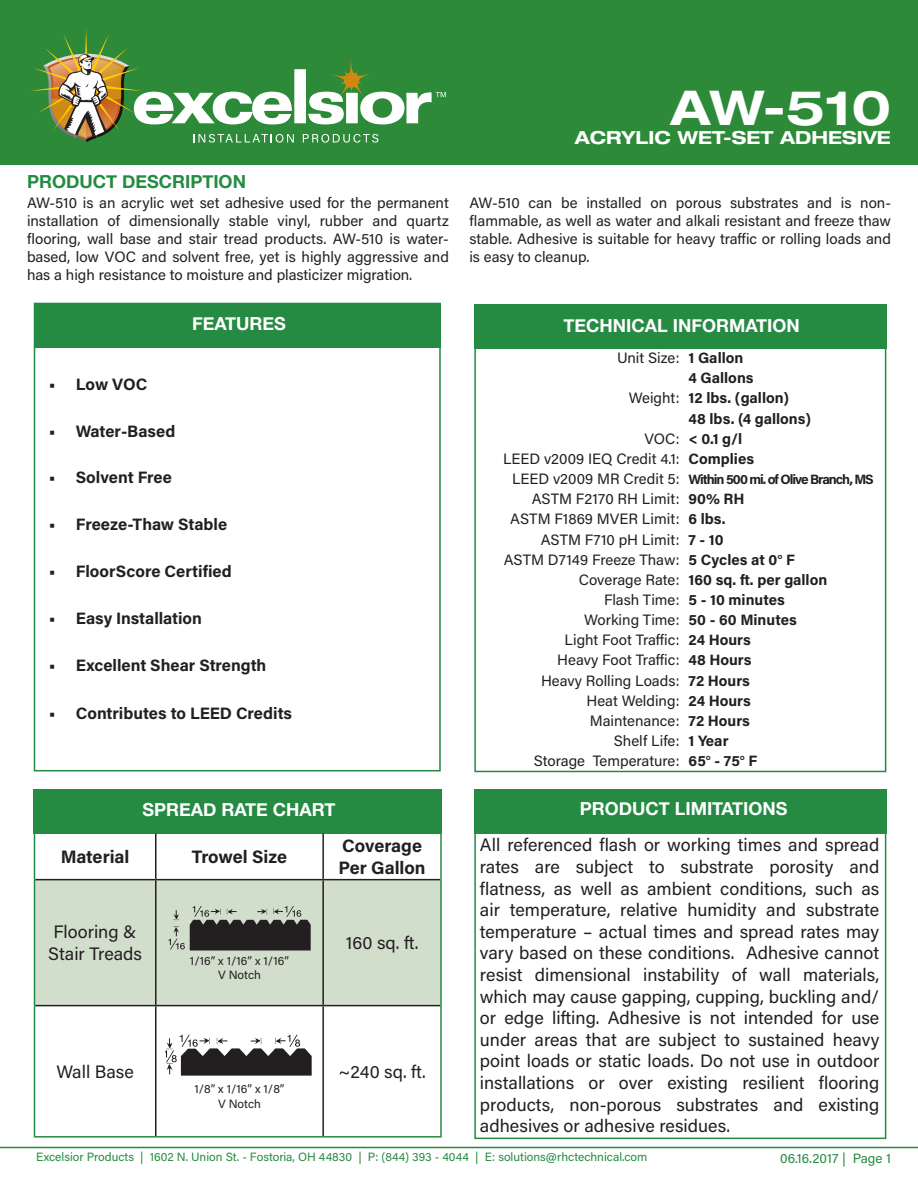
<style>
.page{position:relative;width:918px;height:1188px;background:#fff}
.page>*{position:absolute;margin:0;border:0;box-sizing:border-box;transform-origin:0 0}
.t1{font:700 expanded 48px "Helvetica Neue LT Pro";color:#fff}
.t2{font:18px/21.6px "Acumin Pro";color:#231f20;text-align:justify}
.t3{font:700 18px "Helvetica Neue";color:#fff}
.t4{font:700 18px "Acumin Pro";letter-spacing:-.005em;color:#231f20}
.t5{font:700 expanded 18px "Helvetica Neue LT Pro";color:#fff}
.t6{font:700 18px "Helvetica Neue";color:#258b42}
.t7{font:700 16.5px "Acumin Pro";color:#231f20}
.t8{font:15px/18px "Acumin Pro";color:#231f20;text-align:justify}
.t9{font:700 15px "Acumin Pro";color:#231f20}
.t10{font:700 13.5px "Acumin Pro";letter-spacing:-.07em;color:#231f20}
.t11{font:13.5px "Acumin Pro";color:#258b42}
.t12{font:12px "Acumin Pro";color:#258b42}
.t13{font:12px "Acumin Pro";color:#231f20}
</style>
<div class="page">
<hr style="left:0;top:1147px;width:918px;height:1px;background:#258b42">
<div style="left:0;top:0;width:918px;height:164px;background:#2c8a38"></div>
<svg style="left:31px;top:29px;width:415px;height:114px"></svg>
<svg style="left:33px;top:302px;width:408px;height:470px"></svg>
<div style="left:34px;top:303px;width:407px;height:45px;background:#258b42"></div>
<div style="left:474px;top:304px;width:412px;height:44px;background:#258b42"></div>
<svg style="left:474px;top:803px;width:413px;height:337px"></svg>
<div style="left:474px;top:789px;width:412px;height:45px;background:#258b42"></div>
<div style="left:34px;top:789px;width:408px;height:45px;background:#258b42"></div>
<div style="left:35px;top:880px;width:405px;height:125px;background:#d1decc"></div>
<hr style="left:34px;top:834px;width:1px;height:46px;background:#258b42">
<hr style="left:440px;top:834px;width:2px;height:46px;background:#258b42">
<hr style="left:34px;top:880px;width:1px;height:126px;background:#258b42">
<hr style="left:440px;top:880px;width:2px;height:126px;background:#258b42">
<hr style="left:34px;top:1006px;width:1px;height:130px;background:#258b42">
<hr style="left:440px;top:1006px;width:2px;height:130px;background:#258b42">
<hr style="left:34px;top:1136px;width:122px;height:2px;background:#258b42">
<hr style="left:156px;top:1136px;width:167px;height:2px;background:#258b42">
<hr style="left:323px;top:1136px;width:119px;height:2px;background:#258b42">
<hr style="left:155px;top:834px;width:2px;height:45px;background:#231f20">
<hr style="left:322px;top:834px;width:2px;height:45px;background:#231f20">
<hr style="left:35px;top:879px;width:121px;height:1px;background:#231f20">
<hr style="left:156px;top:879px;width:167px;height:1px;background:#231f20">
<hr style="left:155px;top:880px;width:2px;height:125px;background:#231f20">
<hr style="left:323px;top:879px;width:117px;height:1px;background:#231f20">
<hr style="left:322px;top:880px;width:2px;height:125px;background:#231f20">
<hr style="left:35px;top:1005px;width:121px;height:1px;background:#231f20">
<hr style="left:156px;top:1005px;width:167px;height:1px;background:#231f20">
<hr style="left:155px;top:1006px;width:2px;height:130px;background:#231f20">
<hr style="left:323px;top:1005px;width:117px;height:1px;background:#231f20">
<hr style="left:322px;top:1006px;width:2px;height:130px;background:#231f20">
<svg style="left:168px;top:906px;width:143px;height:44px"></svg>
<svg style="left:166px;top:1035px;width:146px;height:41px"></svg>
<h1 class="t1" style="left:670px;top:78px;width:222px">AW-510</h1>
<p class="t6" style="left:27px;top:170px;width:221px">PRODUCT DESCRIPTION</p>
<p class="t5" style="left:575px;top:127px;width:318px">ACRYLIC WET-SET ADHESIVE</p>
<p class="t8" style="left:27px;top:194px;width:423px">AW-510 is an acrylic wet set adhesive used for the permanent installation of dimensionally stable vinyl, rubber and quartz flooring, wall base and stair tread products. AW-510 is water&shy;based, low VOC and solvent free, yet is highly aggressive and has a high resistance to moisture and plasticizer migration.</p>
<p class="t8" style="left:470px;top:194px;width:423px">AW-510 can be installed on porous substrates and is non&shy;flammable, as well as water and alkali resistant and freeze thaw stable. Adhesive is suitable for heavy traffic or rolling loads and is easy to cleanup.</p>
<p class="t3" style="left:192px;top:313px;width:95px">FEATURES</p>
<p class="t3" style="left:564px;top:315px;width:238px">TECHNICAL INFORMATION</p>
<p class="t7" style="left:49px;top:373px;width:100px">• Low VOC</p>
<p class="t7" style="left:49px;top:419px;width:128px">• Water-Based</p>
<p class="t7" style="left:49px;top:466px;width:125px">• Solvent Free</p>
<p class="t7" style="left:49px;top:513px;width:180px">• Freeze-Thaw Stable</p>
<p class="t7" style="left:49px;top:560px;width:185px">• FloorScore Certified</p>
<p class="t7" style="left:49px;top:607px;width:155px">• Easy Installation</p>
<p class="t7" style="left:49px;top:653px;width:219px">• Excellent Shear Strength</p>
<p class="t7" style="left:49px;top:702px;width:245px">• Contributes to LEED Credits</p>
<p class="t3" style="left:143px;top:799px;width:195px">SPREAD RATE CHART</p>
<p class="t4" style="left:61px;top:844px;width:70px">Material</p>
<p class="t4" style="left:192px;top:844px;width:97px">Trowel Size</p>
<p class="t2" style="left:48px;top:921px;width:95px">Flooring &amp;<br>Stair Treads</p>
<p class="t2" style="left:56px;top:1060px;width:79px">Wall Base</p>
<p class="t13" style="left:190px;top:952px;width:100px">1/16” x 1/16” x 1/16”</p>
<p class="t13" style="left:218px;top:967px;width:44px">V Notch</p>
<p class="t13" style="left:194px;top:1081px;width:92px">1/8” x 1/16” x 1/8”</p>
<p class="t13" style="left:218px;top:1095px;width:44px">V Notch</p>
<p class="t4" style="left:342px;top:833px;width:81px">Coverage</p>
<p class="t4" style="left:339px;top:855px;width:89px">Per Gallon</p>
<p class="t2" style="left:346px;top:931px;width:74px">160 sq. ft.</p>
<p class="t2" style="left:339px;top:1060px;width:89px">~240 sq. ft.</p>
<p class="t8" style="left:617px;top:348px;width:64px">Unit Size:</p>
<p class="t8" style="left:629px;top:389px;width:52px">Weight:</p>
<p class="t8" style="left:644px;top:429px;width:37px">VOC:</p>
<p class="t8" style="left:503px;top:449px;width:178px">LEED v2009 IEQ Credit 4.1:</p>
<p class="t8" style="left:512px;top:469px;width:169px">LEED v2009 MR Credit 5:</p>
<p class="t8" style="left:532px;top:489px;width:149px">ASTM F2170 RH Limit:</p>
<p class="t8" style="left:510px;top:510px;width:171px">ASTM F1869 MVER Limit:</p>
<p class="t8" style="left:541px;top:530px;width:140px">ASTM F710 pH Limit:</p>
<p class="t8" style="left:504px;top:550px;width:177px">ASTM D7149 Freeze Thaw:</p>
<p class="t8" style="left:579px;top:570px;width:102px">Coverage Rate:</p>
<p class="t8" style="left:604px;top:590px;width:77px">Flash Time:</p>
<p class="t8" style="left:584px;top:610px;width:97px">Working Time:</p>
<p class="t8" style="left:564px;top:630px;width:117px">Light Foot Traffic:</p>
<p class="t8" style="left:557px;top:651px;width:124px">Heavy Foot Traffic:</p>
<p class="t8" style="left:541px;top:671px;width:140px">Heavy Rolling Loads:</p>
<p class="t8" style="left:587px;top:691px;width:94px">Heat Welding:</p>
<p class="t8" style="left:590px;top:711px;width:91px">Maintenance:</p>
<p class="t8" style="left:614px;top:731px;width:67px">Shelf Life:</p>
<p class="t8" style="left:534px;top:751px;width:147px">Storage Temperature:</p>
<p class="t9" style="left:689px;top:347px;width:56px">1 Gallon</p>
<p class="t9" style="left:689px;top:367px;width:66px">4 Gallons</p>
<p class="t9" style="left:689px;top:388px;width:102px">12 lbs. (gallon)</p>
<p class="t9" style="left:689px;top:408px;width:124px">48 lbs. (4 gallons)</p>
<p class="t9" style="left:689px;top:428px;width:55px">&lt; 0.1 g/l</p>
<p class="t9" style="left:689px;top:448px;width:67px">Complies</p>
<p class="t10" style="left:689px;top:470px;width:187px">Within 500 mi. of Olive Branch, MS</p>
<p class="t9" style="left:689px;top:488px;width:58px">90% RH</p>
<p class="t9" style="left:689px;top:509px;width:39px">6 lbs.</p>
<p class="t9" style="left:689px;top:529px;width:37px">7 - 10</p>
<p class="t9" style="left:689px;top:549px;width:108px">5 Cycles at 0° F</p>
<p class="t9" style="left:689px;top:569px;width:140px">160 sq. ft. per gallon</p>
<p class="t9" style="left:689px;top:589px;width:98px">5 - 10 minutes</p>
<p class="t9" style="left:689px;top:609px;width:110px">50 - 60 Minutes</p>
<p class="t9" style="left:689px;top:630px;width:64px">24 Hours</p>
<p class="t9" style="left:689px;top:650px;width:65px">48 Hours</p>
<p class="t9" style="left:689px;top:670px;width:63px">72 Hours</p>
<p class="t9" style="left:689px;top:690px;width:64px">24 Hours</p>
<p class="t9" style="left:689px;top:710px;width:63px">72 Hours</p>
<p class="t9" style="left:689px;top:730px;width:42px">1 Year</p>
<p class="t9" style="left:689px;top:750px;width:70px">65° - 75° F</p>
<p class="t3" style="left:580px;top:797px;width:209px">PRODUCT LIMITATIONS</p>
<p class="t2" style="left:480px;top:833px;width:401px">All referenced flash or working times and spread rates are subject to substrate porosity and flatness, as well as ambient conditions, such as air temperature, relative humidity and substrate temperature – actual times and spread rates may vary based on these conditions. Adhesive cannot resist dimensional instability of wall materials, which may cause gapping, cupping, buckling and/ or edge lifting. Adhesive is not intended for use under areas that are subject to sustained heavy point loads or static loads. Do not use in outdoor installations or over existing resilient flooring products, non-porous substrates and existing adhesives or adhesive residues.</p>
<p class="t12" style="left:36px;top:1149px;width:613px">Excelsior Products | 1602 N. Union St. - Fostoria, OH 44830 | P: (844) 393 - 4044 | E: solutions@rhctechnical.com</p>
<p class="t11" style="left:780px;top:1148px;width:112px">06.16.2017 | Page 1</p>
</div>
